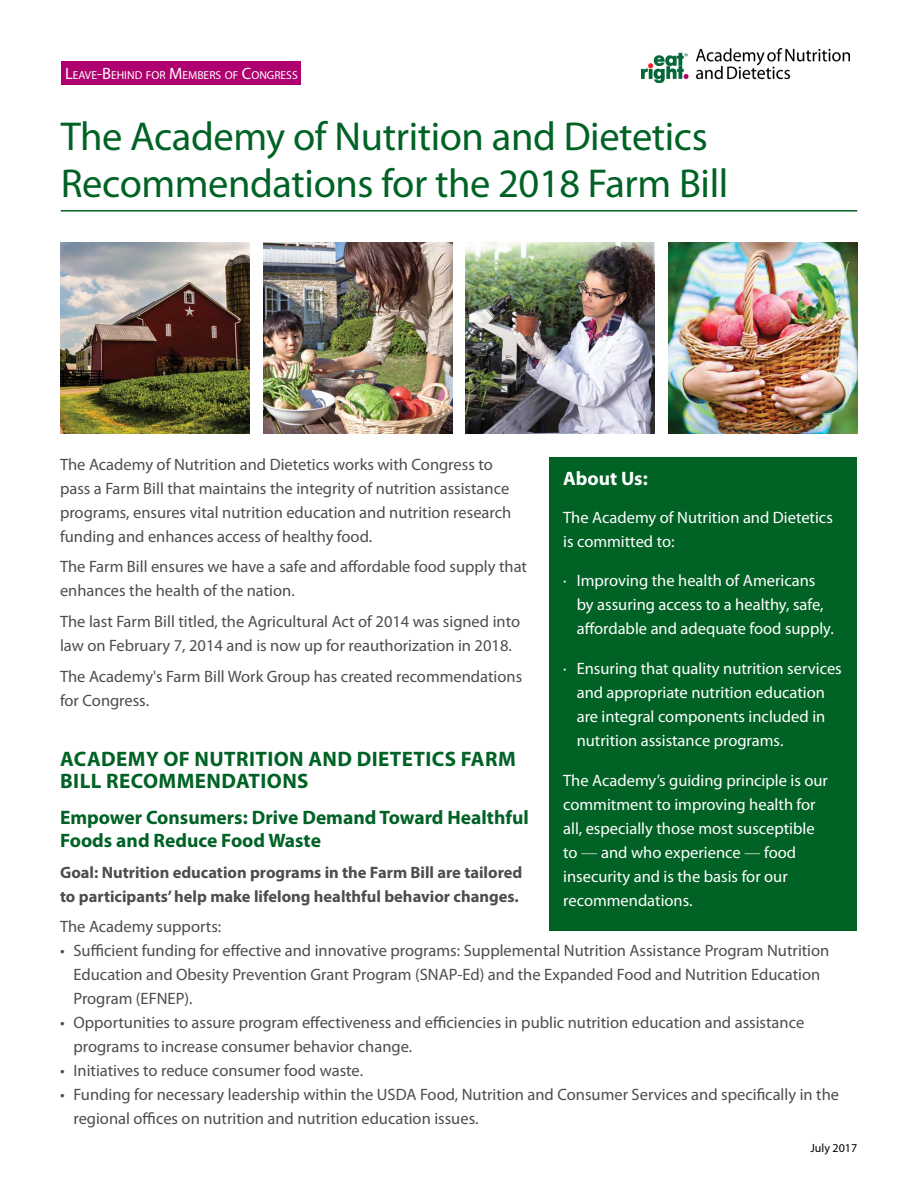
<style>
.page{position:relative;width:918px;height:1188px;background:#fff}
.page>*{position:absolute;margin:0;border:0;box-sizing:border-box;transform-origin:0 0}
.t1{font:40.5px/46.5px "Myriad Pro";letter-spacing:-.01em;color:#006225}
.t2{font:700 21px/22.5px "Myriad Pro";letter-spacing:.02em;color:#006225}
.t3{font:700 19.5px/22.5px "Myriad Pro";color:#006225}
.t4{font:700 19.5px "Myriad Pro";color:#fff}
.t5{font:16.5px/24px "Myriad Pro";color:#4d4d4f}
.t6{font:16.5px/24px "Myriad Pro";color:#fff}
.t7{font:700 16.5px/24px "Myriad Pro";color:#4d4d4f}
.t8{font:12px "Myriad Pro";color:#000}
.t9{font:11.55px "Myriad Pro";color:#fff}
.s1{font-size:16.5px}
.s2{font-weight:300}
</style>
<div class="page">
<img style="left:641px;top:49px;width:209px;height:34px">
<hr style="left:61px;top:210px;width:796px;height:2px;background:#006225">
<div style="left:550px;top:457px;width:307px;height:474px;background:#006225"></div>
<div style="left:62px;top:61px;width:239px;height:23px;background:#ae006e"></div>
<img style="left:60px;top:243px;width:189px;height:190px">
<img style="left:263px;top:243px;width:189px;height:190px">
<img style="left:466px;top:243px;width:189px;height:190px">
<img style="left:669px;top:243px;width:189px;height:190px">
<p class="t9" style="left:65px;top:69px;width:234px"><span class="s1">L</span>EAVE<span class="s1">-B</span>EHIND FOR <span class="s1">M</span>EMBERS OF <span class="s1">C</span>ONGRESS</p>
<h1 class="t1" style="left:61px;top:114px;width:669px">The Academy of Nutrition and Dietetics<br>Recommendations for the 2018 Farm Bill</h1>
<p class="t5" style="left:60px;top:452px;width:453px">The Academy of Nutrition and Dietetics works with Congress to pass a Farm Bill that maintains the integrity of nutrition assistance programs, ensures vital nutrition education and nutrition research funding and enhances access of healthy food.</p>
<p class="t5" style="left:60px;top:555px;width:469px">The Farm Bill ensures we have a safe and affordable food supply that enhances the health of the nation.</p>
<p class="t5" style="left:60px;top:610px;width:462px">The last Farm Bill titled, the Agricultural Act of 2014 was signed into law on February 7, 2014 and is now up for reauthorization in 2018.</p>
<p class="t5" style="left:60px;top:665px;width:464px">The Academy's Farm Bill Work Group has created recommendations for Congress.</p>
<p class="t4" style="left:563px;top:468px;width:86px">About Us:</p>
<p class="t6" style="left:563px;top:505px;width:271px">The Academy of Nutrition and Dietetics is committed to:</p>
<p class="t6" style="left:577px;top:569px;width:259px;text-indent:-13px">· Improving the health of Americans by assuring access to a healthy, safe, affordable and adequate food supply.</p>
<p class="t6" style="left:577px;top:657px;width:267px;text-indent:-13px">· Ensuring that quality nutrition services and appropriate nutrition education are integral components included in nutrition assistance programs.</p>
<p class="t6" style="left:563px;top:769px;width:266px">The Academy’s guiding principle is our commitment to improving health for all, especially those most susceptible to <span class="s2">—</span> and who experience <span class="s2">—</span> food insecurity and is the basis for our recommendations.</p>
<p class="t2" style="left:60px;top:748px;width:457px">ACADEMY OF NUTRITION AND DIETETICS FARM<br>BILL RECOMMENDATIONS</p>
<p class="t3" style="left:60px;top:807px;width:470px">Empower Consumers: Drive Demand Toward Healthful<br>Foods and Reduce Food Waste</p>
<p class="t7" style="left:60px;top:860px;width:464px">Goal: Nutrition education programs in the Farm Bill are tailored to participants’ help make lifelong healthful behavior changes.</p>
<p class="t5" style="left:60px;top:915px;width:163px">The Academy supports:</p>
<p class="t5" style="left:73px;top:939px;width:757px;text-indent:-13px">• Sufficient funding for effective and innovative programs: Supplemental Nutrition Assistance Program Nutrition<br>Education and Obesity Prevention Grant Program (SNAP-Ed) and the Expanded Food and Nutrition Education<br>Program (EFNEP).</p>
<p class="t5" style="left:73px;top:1011px;width:732px;text-indent:-13px">• Opportunities to assure program effectiveness and efficiencies in public nutrition education and assistance programs to increase consumer behavior change.</p>
<p class="t5" style="left:60px;top:1059px;width:305px">• Initiatives to reduce consumer food waste.</p>
<p class="t5" style="left:73px;top:1083px;width:767px;text-indent:-13px">• Funding for necessary leadership within the USDA Food, Nutrition and Consumer Services and specifically in the regional offices on nutrition and nutrition education issues.</p>
<p class="t8" style="left:811px;top:1141px;width:48px">July 2017</p>
</div>
